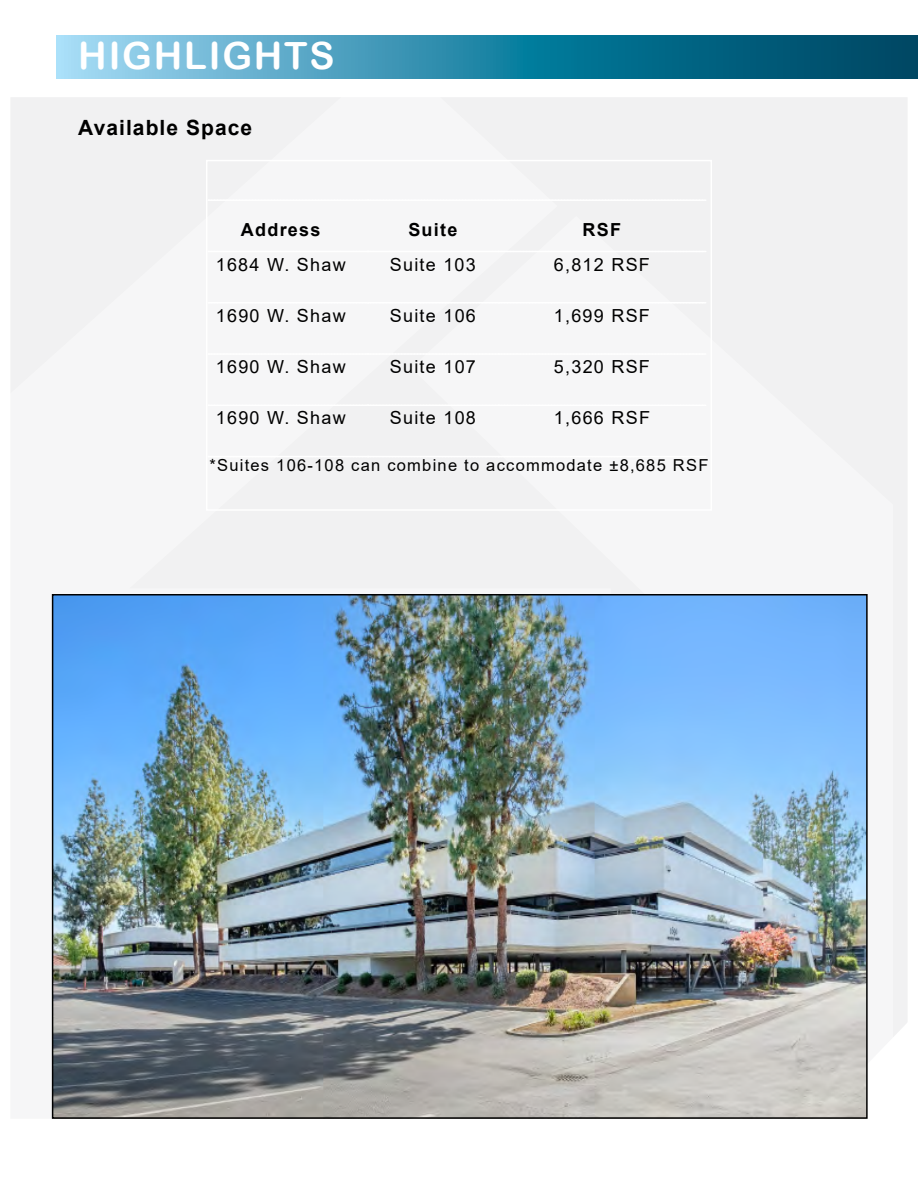
<style>
.page{position:relative;width:918px;height:1188px;background:#fff}
.page>*{position:absolute;margin:0;border:0;box-sizing:border-box;transform-origin:0 0}
.t1{font:37.5px "Arial Rounded MT Bold";letter-spacing:.05em;color:#fff}
.t2{font:700 21px "Arial";letter-spacing:.05em;color:#000}
.t3{font:18px "Arial";letter-spacing:.07em;color:#000}
.t4{font:700 18px "Arial";letter-spacing:.07em;color:#000}
.t5{font:16.5px "Arial";letter-spacing:.075em;color:#000}
</style>
<div class="page">
<div style="left:612px;top:97px;width:295px;height:916px;background:#f1f1f2"></div>
<div style="left:11px;top:52px;width:601px;height:1067px;background:#f6f6f7"></div>
<div style="left:411px;top:216px;width:482px;height:797px;background:#f6f6f7"></div>
<svg style="left:893px;top:1013px;width:14px;height:24px"></svg>
<svg style="left:57px;top:36px;width:861px;height:42px;background:#3289a7"></svg>
<svg style="left:209px;top:251px;width:497px;height:1px"></svg>
<svg style="left:209px;top:302px;width:497px;height:2px"></svg>
<svg style="left:209px;top:353px;width:497px;height:2px"></svg>
<svg style="left:209px;top:405px;width:497px;height:1px"></svg>
<svg style="left:209px;top:456px;width:497px;height:1px"></svg>
<svg style="left:209px;top:199px;width:497px;height:2px"></svg>
<div style="left:206px;top:160px;width:506px;height:351px;border:2px solid #fff"></div>
<img style="left:55px;top:597px;width:810px;height:519px">
<h1 class="t1" style="left:78px;top:33px;width:258px">HIGHLIGHTS</h1>
<p class="t2" style="left:78px;top:113px;width:175px">Available Space</p>
<p class="t4" style="left:241px;top:217px;width:81px">Address</p>
<p class="t4" style="left:408px;top:217px;width:51px">Suite</p>
<p class="t4" style="left:583px;top:217px;width:40px">RSF</p>
<p class="t3" style="left:216px;top:252px;width:131px">1684 W. Shaw</p>
<p class="t3" style="left:390px;top:252px;width:88px">Suite 103</p>
<p class="t3" style="left:554px;top:252px;width:98px">6,812 RSF</p>
<p class="t3" style="left:216px;top:303px;width:131px">1690 W. Shaw</p>
<p class="t3" style="left:390px;top:303px;width:88px">Suite 106</p>
<p class="t3" style="left:554px;top:303px;width:98px">1,699 RSF</p>
<p class="t3" style="left:216px;top:354px;width:131px">1690 W. Shaw</p>
<p class="t3" style="left:390px;top:354px;width:88px">Suite 107</p>
<p class="t3" style="left:554px;top:354px;width:98px">5,320 RSF</p>
<p class="t3" style="left:216px;top:406px;width:131px">1690 W. Shaw</p>
<p class="t3" style="left:390px;top:406px;width:88px">Suite 108</p>
<p class="t3" style="left:554px;top:406px;width:98px">1,666 RSF</p>
<p class="t5" style="left:210px;top:454px;width:500px">*Suites 106-108 can combine to accommodate ±8,685 RSF</p>
</div>
